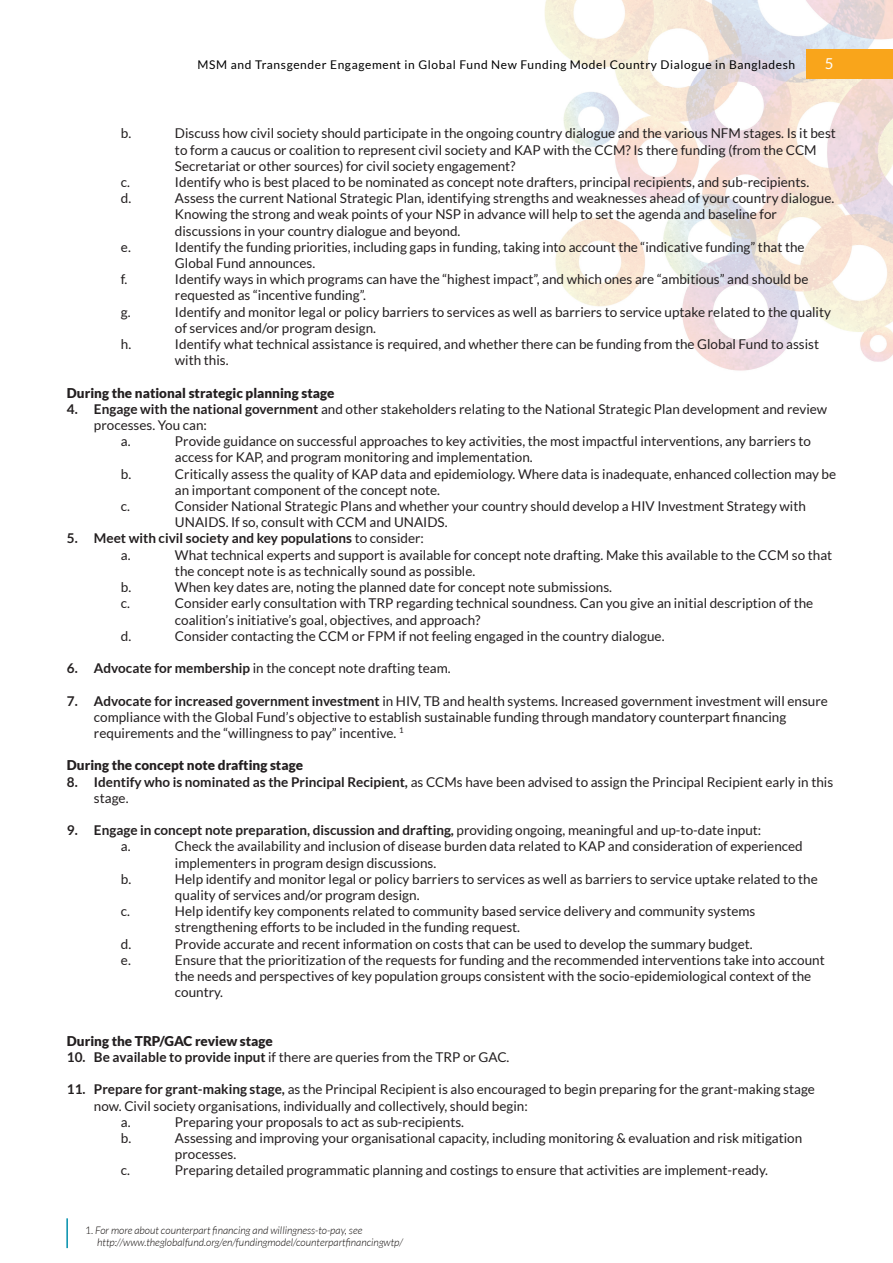
<style>
.page{position:relative;width:893px;height:1263px;background:#fff}
.page>*{position:absolute;margin:0;border:0;box-sizing:border-box;transform-origin:0 0}
.t1{font:15px "Lato";color:#fff}
.t2{font:13.5px/16.2px "Lato";color:#231f20}
.t3{font:700 13.5px/16.2px "Lato";color:#231f20}
.t4{font:900 13.5px "Lato";color:#231f20}
.t5{font:12px "Lato";letter-spacing:.05em;color:#000}
.t6{font:italic 300 10.5px/12px "Lato";color:#0c0806}
.s1{font-weight:700}
.s2{font-weight:400}
.s3{font-style:normal}
</style>
<div class="page">
<img style="left:544px;top:0;width:349px;height:371px">
<div style="left:806px;top:49px;width:87px;height:30px;background:#f9a51b"></div>
<hr style="left:66px;top:1218px;width:2px;height:30px;background:#008fab">
<p class="t5" style="left:198px;top:58px;width:599px">MSM and Transgender Engagement in Global Fund New Funding Model Country Dialogue in Bangladesh</p>
<p class="t1" style="left:825px;top:55px;width:10px">5</p>
<p class="t2" style="left:121px;top:125px;width:12px">b.</p>
<p class="t2" style="left:175px;top:125px;width:662px">Discuss how civil society should participate in the ongoing country dialogue and the various NFM stages. Is it best to form a caucus or coalition to represent civil society and KAP with the CCM? Is there funding (from the CCM<br>Secretariat or other sources) for civil society engagement?</p>
<p class="t2" style="left:121px;top:174px;width:11px">c.</p>
<p class="t2" style="left:175px;top:174px;width:636px">Identify who is best placed to be nominated as concept note drafters, principal recipients, and sub-recipients.</p>
<p class="t2" style="left:121px;top:190px;width:12px">d.</p>
<p class="t2" style="left:175px;top:190px;width:661px">Assess the current National Strategic Plan, identifying strengths and weaknesses ahead of your country dialogue.<br>Knowing the strong and weak points of your NSP in advance will help to set the agenda and baseline for discussions in your country dialogue and beyond.</p>
<p class="t2" style="left:121px;top:239px;width:11px">e.</p>
<p class="t2" style="left:175px;top:239px;width:631px">Identify the funding priorities, including gaps in funding, taking into account the “indicative funding” that the<br>Global Fund announces.</p>
<p class="t2" style="left:121px;top:271px;width:8px">f.</p>
<p class="t2" style="left:175px;top:271px;width:635px">Identify ways in which programs can have the “highest impact”, and which ones are “ambitious” and should be requested as “incentive funding”.</p>
<p class="t2" style="left:121px;top:304px;width:11px">g.</p>
<p class="t2" style="left:175px;top:304px;width:658px">Identify and monitor legal or policy barriers to services as well as barriers to service uptake related to the quality of services and/or program design.</p>
<p class="t2" style="left:121px;top:336px;width:12px">h.</p>
<p class="t2" style="left:175px;top:336px;width:646px">Identify what technical assistance is required, and whether there can be funding from the Global Fund to assist with this.</p>
<p class="t4" style="left:67px;top:385px;width:269px">During the national strategic planning stage</p>
<p class="t2" style="left:67px;top:401px;width:762px"><span class="s1">4. Engage with the national government</span> and other stakeholders relating to the National Strategic Plan development and review</p>
<p class="t2" style="left:94px;top:417px;width:114px">processes. You can:</p>
<p class="t2" style="left:121px;top:433px;width:11px">a.</p>
<p class="t2" style="left:175px;top:433px;width:638px">Provide guidance on successful approaches to key activities, the most impactful interventions, any barriers to access for KAP, and program monitoring and implementation.</p>
<p class="t2" style="left:121px;top:466px;width:12px">b.</p>
<p class="t2" style="left:175px;top:466px;width:663px">Critically assess the quality of KAP data and epidemiology. Where data is inadequate, enhanced collection may be an important component of the concept note.</p>
<p class="t2" style="left:121px;top:498px;width:11px">c.</p>
<p class="t2" style="left:175px;top:498px;width:632px">Consider National Strategic Plans and whether your country should develop a HIV Investment Strategy with<br>UNAIDS. If so, consult with CCM and UNAIDS.</p>
<p class="t3" style="left:121px;top:530px;width:305px;text-indent:-54px">5. Meet with civil society and key populations <span class="s2">to consider: a.</span></p>
<p class="t2" style="left:175px;top:547px;width:659px">What technical experts and support is available for concept note drafting. Make this available to the CCM so that the concept note is as technically sound as possible.</p>
<p class="t2" style="left:121px;top:579px;width:12px">b.</p>
<p class="t2" style="left:175px;top:579px;width:439px">When key dates are, noting the planned date for concept note submissions.</p>
<p class="t2" style="left:121px;top:595px;width:11px">c.</p>
<p class="t2" style="left:175px;top:595px;width:640px">Consider early consultation with TRP regarding technical soundness. Can you give an initial description of the coalition’s initiative’s goal, objectives, and approach?</p>
<p class="t2" style="left:121px;top:628px;width:12px">d.</p>
<p class="t2" style="left:175px;top:628px;width:491px">Consider contacting the CCM or FPM if not feeling engaged in the country dialogue.</p>
<p class="t2" style="left:67px;top:660px;width:385px"><span class="s1">6. Advocate for membership</span> in the concept note drafting team.</p>
<p class="t2" style="left:94px;top:692px;width:735px;text-indent:-27px"><span class="s1">7. Advocate for increased government investment</span> in HIV, TB and health systems. Increased government investment will ensure compliance with the Global Fund’s objective to establish sustainable funding through mandatory counterpart financing requirements and the “willingness to pay” incentive. <sup>1</sup></p>
<p class="t4" style="left:67px;top:757px;width:238px">During the concept note drafting stage</p>
<p class="t2" style="left:94px;top:773px;width:741px;text-indent:-27px"><span class="s1">8. I dentify who is nominated as the Principal Recipient,</span> as CCMs have been advised to assign the Principal Recipient early in this stage.</p>
<p class="t3" style="left:121px;top:822px;width:642px;text-indent:-54px">9. Engage in concept note preparation, discussion and drafting, <span class="s2">providing ongoing, meaningful and up-to-date input: a.</span></p>
<p class="t2" style="left:175px;top:838px;width:629px">Check the availability and inclusion of disease burden data related to KAP and consideration of experienced implementers in program design discussions.</p>
<p class="t2" style="left:121px;top:871px;width:12px">b.</p>
<p class="t2" style="left:175px;top:871px;width:644px">Help identify and monitor legal or policy barriers to services as well as barriers to service uptake related to the quality of services and/or program design.</p>
<p class="t2" style="left:121px;top:903px;width:11px">c.</p>
<p class="t2" style="left:175px;top:903px;width:582px">Help identify key components related to community based service delivery and community systems strengthening efforts to be included in the funding request.</p>
<p class="t2" style="left:121px;top:935px;width:12px">d.</p>
<p class="t2" style="left:175px;top:935px;width:579px">Provide accurate and recent information on costs that can be used to develop the summary budget.</p>
<p class="t2" style="left:121px;top:952px;width:11px">e.</p>
<p class="t2" style="left:175px;top:952px;width:651px">Ensure that the prioritization of the requests for funding and the recommended interventions take into account the needs and perspectives of key population groups consistent with the socio-epidemiological context of the country.</p>
<p class="t4" style="left:67px;top:1033px;width:208px">During the TRP/GAC review stage</p>
<p class="t2" style="left:67px;top:1049px;width:444px"><span class="s1">10. Be available to provide input</span> if there are queries from the TRP or GAC.</p>
<p class="t2" style="left:67px;top:1081px;width:749px"><span class="s1">11. Prepare for grant-making stage,</span> as the Principal Recipient is also encouraged to begin preparing for the grant-making stage</p>
<p class="t2" style="left:94px;top:1097px;width:435px">now. Civil society organisations, individually and collectively, should begin:</p>
<p class="t2" style="left:121px;top:1114px;width:11px">a.</p>
<p class="t2" style="left:175px;top:1114px;width:291px">Preparing your proposals to act as sub-recipients.</p>
<p class="t2" style="left:121px;top:1130px;width:12px">b.</p>
<p class="t2" style="left:175px;top:1130px;width:629px">Assessing and improving your organisational capacity, including monitoring &amp; evaluation and risk mitigation processes.</p>
<p class="t2" style="left:121px;top:1162px;width:11px">c.</p>
<p class="t2" style="left:175px;top:1162px;width:595px">Preparing detailed programmatic planning and costings to ensure that activities are implement-ready.</p>
<p class="t6" style="left:97px;top:1225px;width:307px;text-indent:-12px"><span class="s3">1.</span> For more about counterpart financing and willingness-to-pay, see http://www.theglobalfund.org/en/fundingmodel/counterpartfinancingwtp/</p>
</div>
